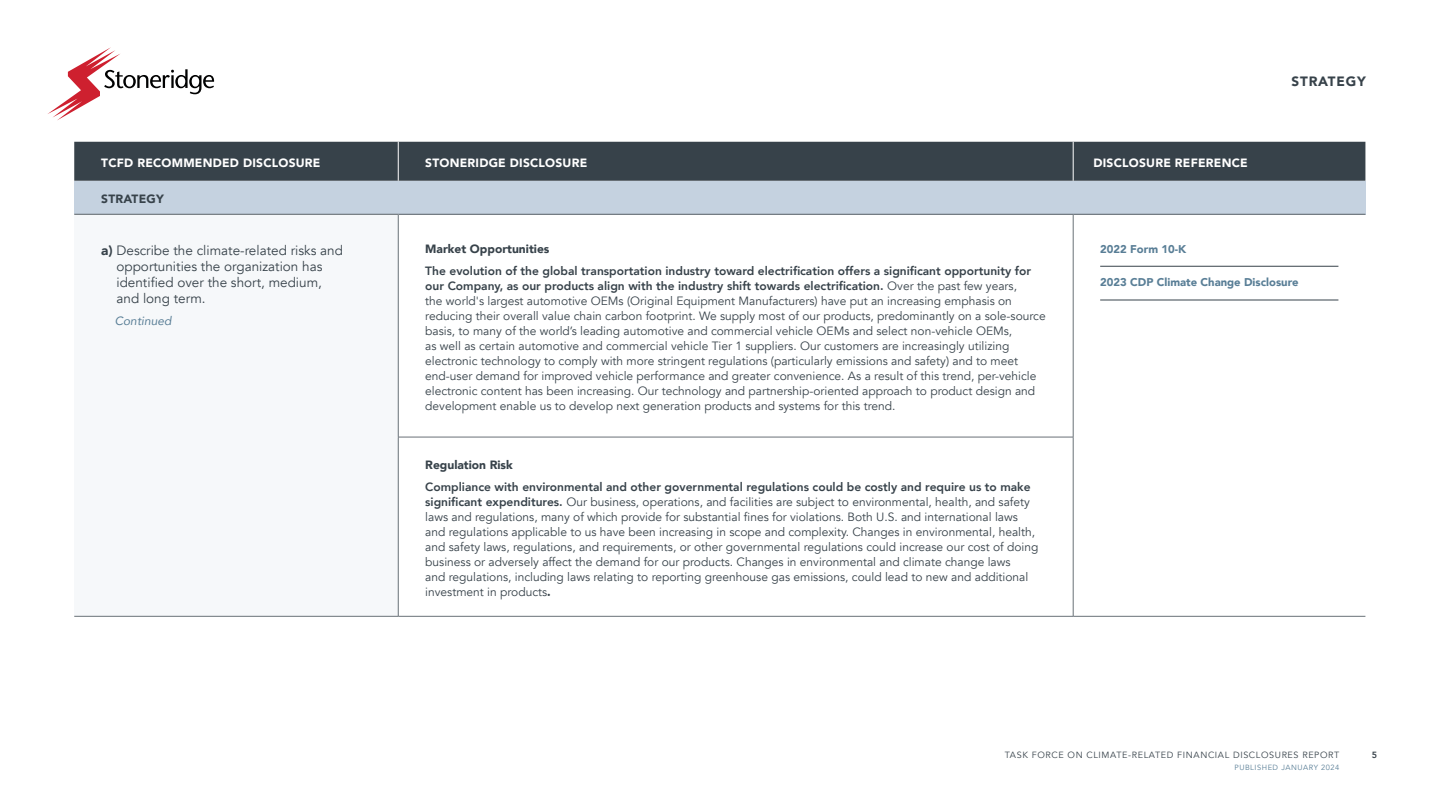
<style>
.page{position:relative;width:1440px;height:810px;background:#fff}
.page>*{position:absolute;margin:0;border:0;box-sizing:border-box;transform-origin:0 0}
.t1{font:13.5px/16.2px "Avenir";color:#37424a}
.t2{font:900 13.5px "Avenir";letter-spacing:.06em;color:#37424a}
.t3{font:12px/15px "Avenir";color:#37424a}
.t4{font:900 12px "Avenir";letter-spacing:.02em;color:#fff}
.t5{font:900 12px "Avenir";color:#37424a}
.t6{font:italic 12px "Avenir";color:#597e96}
.t7{font:900 12px "Avenir";letter-spacing:.02em;color:#37424a}
.t8{font:900 11.25px "Avenir";color:#597e96}
.t9{font:9px "Avenir";letter-spacing:.07em;color:#37424a}
.t10{font:800 9px "Avenir";color:#37424a}
.t11{font:7.5px "Avenir";letter-spacing:.07em;color:#597e96}
.s1{font-weight:900}
.s2{font-weight:800}
</style>
<div class="page">
<svg style="left:48px;top:47px;width:166px;height:73px"></svg>
<div style="left:74px;top:142px;width:1291px;height:39px;background:#37424a"></div>
<div style="left:74px;top:181px;width:1291px;height:33px;background:#c5d2e0"></div>
<div style="left:74px;top:214px;width:324px;height:402px;background:#f6f8fa"></div>
<hr style="left:398px;top:142px;width:1px;height:39px;background:#fff">
<hr style="left:1073px;top:142px;width:1px;height:39px;background:#fff">
<hr style="left:74px;top:214px;width:324px;height:1px;background:#697177">
<hr style="left:398px;top:215px;width:1px;height:222px;background:#697177">
<hr style="left:398px;top:214px;width:675px;height:1px;background:#697177">
<hr style="left:1073px;top:215px;width:1px;height:222px;background:#697177">
<hr style="left:1073px;top:214px;width:292px;height:1px;background:#697177">
<hr style="left:74px;top:616px;width:324px;height:1px;background:#697177">
<hr style="left:398px;top:437px;width:1px;height:179px;background:#697177">
<hr style="left:398px;top:437px;width:675px;height:1px;background:#697177">
<hr style="left:398px;top:616px;width:675px;height:1px;background:#697177">
<hr style="left:1073px;top:437px;width:1px;height:179px;background:#697177">
<hr style="left:1073px;top:616px;width:292px;height:1px;background:#697177">
<hr style="left:1100px;top:266px;width:238px;height:1px;background:#37424a">
<hr style="left:1100px;top:300px;width:238px;height:1px;background:#37424a">
<p class="t4" style="left:101px;top:153px;width:221px">TCFD RECOMMENDED DISCLOSURE</p>
<p class="t4" style="left:425px;top:153px;width:164px">STONERIDGE DISCLOSURE</p>
<p class="t4" style="left:1093px;top:153px;width:156px">DISCLOSURE REFERENCE</p>
<p class="t7" style="left:101px;top:189px;width:64px">STRATEGY</p>
<p class="t2" style="left:1292px;top:69px;width:76px">STRATEGY</p>
<p class="t1" style="left:116px;top:242px;width:228px;text-indent:-15px"><span class="s1">a)</span> Describe the climate-related risks and opportunities the organization has identified over the short, medium, and long term.</p>
<p class="t6" style="left:115px;top:313px;width:58px">Continued</p>
<p class="t5" style="left:425px;top:239px;width:126px">Market Opportunities</p>
<p class="t3" style="left:425px;top:264px;width:622px"><span class="s2">The evolution of the global transportation industry toward electrification offers a significant opportunity for our Company, as our products align with the industry shift towards electrification.</span> Over the past few years,<br>the world's largest automotive OEMs (Original Equipment Manufacturers) have put an increasing emphasis on reducing their overall value chain carbon footprint. We supply most of our products, predominantly on a sole-source basis, to many of the world’s leading automotive and commercial vehicle OEMs and select non-vehicle OEMs,<br>as well as certain automotive and commercial vehicle Tier 1 suppliers. Our customers are increasingly utilizing electronic technology to comply with more stringent regulations (particularly emissions and safety) and to meet end-user demand for improved vehicle performance and greater convenience. As a result of this trend, per-vehicle electronic content has been increasing. Our technology and partnership-oriented approach to product design and development enable us to develop next generation products and systems for this trend.</p>
<p class="t5" style="left:425px;top:455px;width:89px">Regulation Risk</p>
<p class="t3" style="left:425px;top:480px;width:615px"><span class="s2">Compliance with environmental and other governmental regulations could be costly and require us to make significant expenditures.</span> Our business, operations, and facilities are subject to environmental, health, and safety laws and regulations, many of which provide for substantial fines for violations. Both U.S. and international laws and regulations applicable to us have been increasing in scope and complexity. Changes in environmental, health, and safety laws, regulations, and requirements, or other governmental regulations could increase our cost of doing business or adversely affect the demand for our products. Changes in environmental and climate change laws<br>and regulations, including laws relating to reporting greenhouse gas emissions, could lead to new and additional investment in products<span class="s1">.</span></p>
<p class="t8" style="left:1100px;top:239px;width:88px">2022 Form 10-K</p>
<p class="t8" style="left:1100px;top:273px;width:200px">2023 CDP Climate Change Disclosure</p>
<p class="t9" style="left:1005px;top:750px;width:336px">TASK FORCE ON CLIMATE-RELATED FINANCIAL DISCLOSURES REPORT</p>
<p class="t11" style="left:1234px;top:763px;width:106px">PUBLISHED JANUARY 2024</p>
<p class="t10" style="left:1372px;top:748px;width:7px">5</p>
</div>
